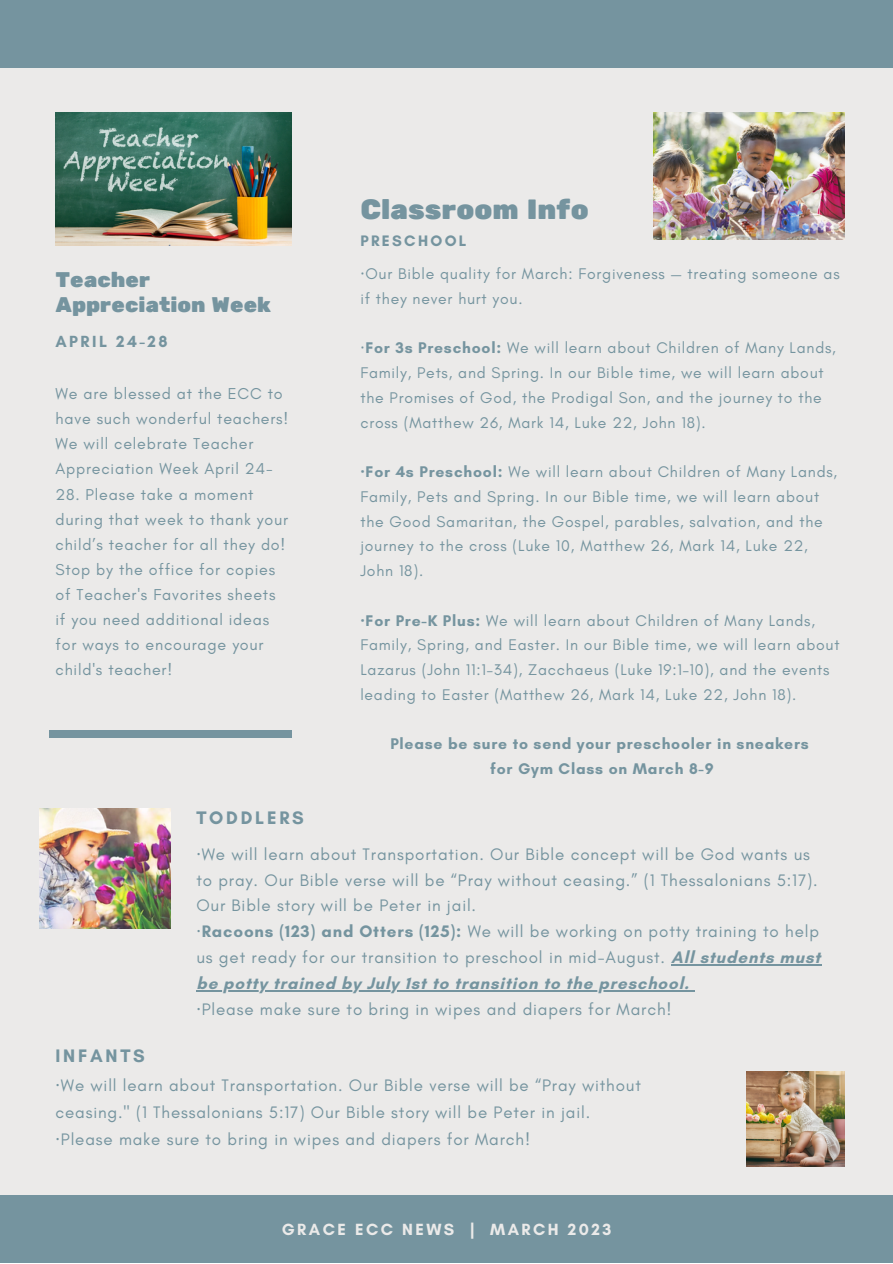
<style>
.page{position:relative;width:893px;height:1264px;background:#fff}
.page>*{position:absolute;margin:0;border:0;box-sizing:border-box;transform-origin:0 0}
.t1{font:27.75px "Rubik One";color:#75949f}
.t2{font:21.15px/24.8px "Rubik One";color:#75949f}
.t3{font:700 18.45px "Glacial Indifference";letter-spacing:.15em;color:#75949f}
.t4{font:16.95px/25.8px "Glacial Indifference";letter-spacing:.05em;color:#75949f}
.t5{font:700 16.5px "Glacial Indifference";letter-spacing:.15em;color:#ebeae9}
.t6{font:700 16.5px "Glacial Indifference";letter-spacing:.15em;color:#75949f}
.t7{font:16.05px/25px "Glacial Indifference";letter-spacing:.05em;color:#75949f}
.t8{font:15.75px/24.8px "Glacial Indifference";letter-spacing:.05em;color:#75949f}
.t9{font:700 15.75px/24.8px "Glacial Indifference";letter-spacing:.05em;color:#75949f;text-align:center}
.t10{font:700 15.45px "Glacial Indifference";letter-spacing:.15em;color:#75949f}
.s1{font-family:"Noto Sans"}
.s2{font-weight:700}
.s3{font-family:"Noto Sans";font-weight:700}
</style>
<div class="page">
<div style="left:0;top:0;width:892px;height:1262px;background:#ebeae9"></div>
<div style="left:0;top:1195px;width:892px;height:67px;background:#75949f"></div>
<div style="left:0;top:0;width:892px;height:67px;background:#75949f"></div>
<div style="left:49px;top:730px;width:243px;height:7px;background:#75949f"></div>
<img style="left:55px;top:113px;width:237px;height:132px">
<hr style="left:671px;top:964px;width:150px;height:1px;background:#75949f">
<hr style="left:196px;top:990px;width:493px;height:1px;background:#75949f">
<img style="left:654px;top:113px;width:190px;height:127px">
<img style="left:39px;top:808px;width:131px;height:120px">
<img style="left:746px;top:1071px;width:98px;height:95px">
<h2 class="t2" style="left:55px;top:268px;width:217px">Teacher<br>Appreciation Week</h2>
<p class="t6" style="left:55px;top:331px;width:114px">APRIL 24-28</p>
<p class="t7" style="left:55px;top:381px;width:234px">We are blessed at the ECC to have such wonderful teachers!<br>We will celebrate Teacher<br>Appreciation Week April 24-</p>
<p class="t7" style="left:55px;top:481px;width:234px">28. Please take a moment during that week to thank your child’s teacher for all they do!<br>Stop by the office for copies of Teacher's Favorites sheets if you need additional ideas for ways to encourage your child's teacher!</p>
<h1 class="t1" style="left:360px;top:193px;width:230px">Classroom Info</h1>
<p class="t10" style="left:360px;top:231px;width:108px">PRESCHOOL</p>
<p class="t8" style="left:360px;top:261px;width:481px"><span class="s1">·</span>Our Bible quality for March: Forgiveness — treating someone as if they never hurt you.</p>
<p class="t8" style="left:360px;top:335px;width:477px"><span class="s1">·</span><span class="s2">For 3s Preschool:</span> We will learn about Children of Many Lands, Family, Pets, and Spring. In our Bible time, we will learn about the Promises of God, the Prodigal Son, and the journey to the cross (Matthew 26, Mark 14, Luke 22, John 18).</p>
<p class="t8" style="left:360px;top:459px;width:478px"><span class="s3">·</span><span class="s2">For 4s Preschool:</span> We will learn about Children of Many Lands, Family, Pets and Spring. In our Bible time, we will learn about the Good Samaritan, the Gospel, parables, salvation, and the journey to the cross (Luke 10, Matthew 26, Mark 14, Luke 22, John 18).</p>
<p class="t8" style="left:360px;top:607px;width:480px"><span class="s3">·</span><span class="s2">For Pre-K Plus:</span> We will learn about Children of Many Lands, Family, Spring, and Easter. In our Bible time, we will learn about Lazarus (John 11:1–34), Zacchaeus (Luke 19:1–10), and the events leading to Easter (Matthew 26, Mark 14, Luke 22, John 18).</p>
<p class="t9" style="left:390px;top:731px;width:420px">Please be sure to send your preschooler in sneakers for Gym Class on March 8-9</p>
<p class="t3" style="left:196px;top:806px;width:109px">TODDLERS</p>
<p class="t4" style="left:196px;top:840px;width:625px"><span class="s1">·</span>We will learn about Transportation. Our Bible concept will be God wants us to pray. Our Bible verse will be “Pray without ceasing.” (1 Thessalonians 5:17).<br>Our Bible story will be Peter in jail.<br><span class="s1">·</span><span class="s2">Racoons (123) and Otters (125):</span> We will be working on potty training to help us get ready for our transition to preschool in mid-August. <span class="s2">All students must be potty trained by July 1st to transition to the preschool.<br></span><span class="s1">·</span>Please make sure to bring in wipes and diapers for March!</p>
<p class="t3" style="left:55px;top:1044px;width:91px">INFANTS</p>
<p class="t4" style="left:55px;top:1071px;width:587px;line-height:26.7px"><span class="s1">·</span>We will learn about Transportation. Our Bible verse will be “Pray without ceasing." (1 Thessalonians 5:17) Our Bible story will be Peter in jail. <span class="s1">·</span>Please make sure to bring in wipes and diapers for March!</p>
<p class="t5" style="left:282px;top:1219px;width:331px">GRACE ECC NEWS | MARCH 2023</p>
</div>
